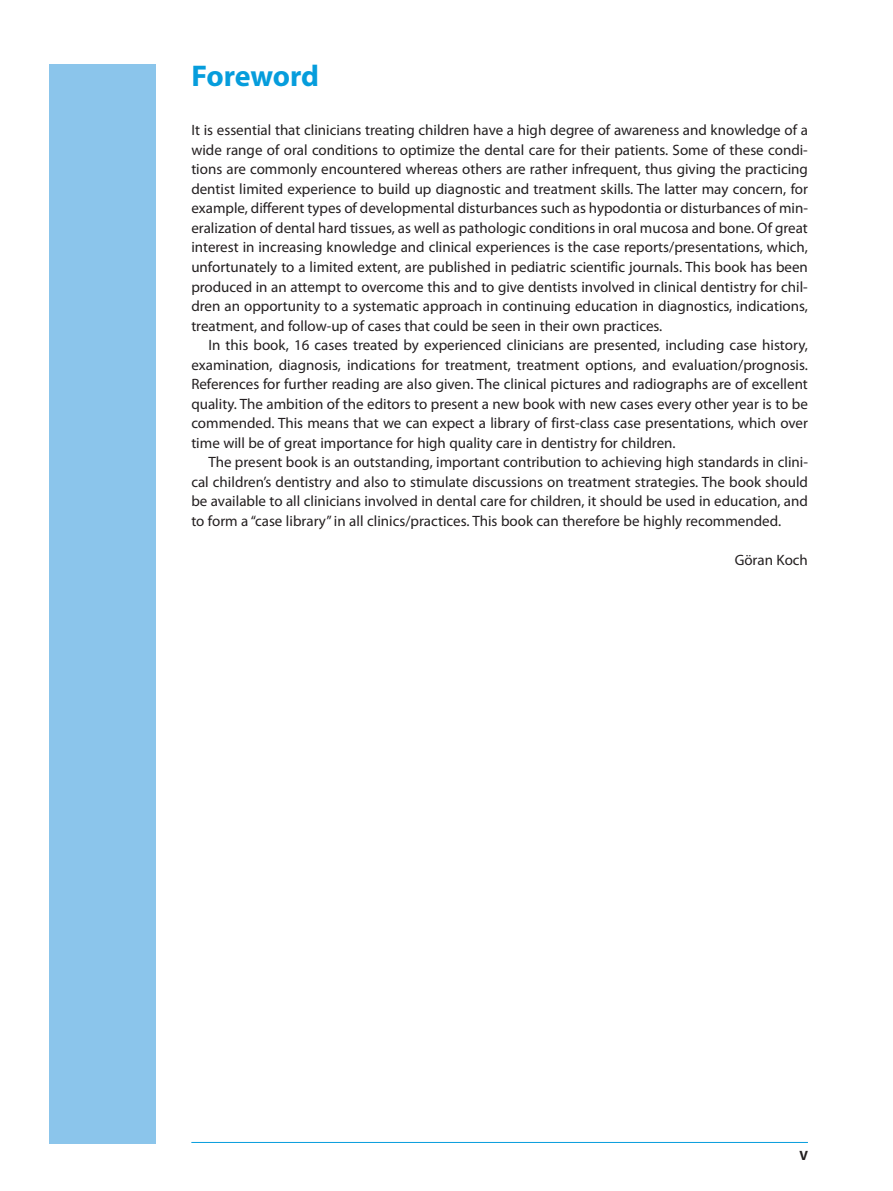
<style>
.page{position:relative;width:893px;height:1191px;background:#fff}
.page>*{position:absolute;margin:0;border:0;box-sizing:border-box;transform-origin:0 0}
.t1{font:700 30px "Myriad Pro";letter-spacing:-.01em;color:#069ddc}
.t2{font:15px "Myriad Pro";color:#231f20}
.t3{font:700 13.5px "Myriad Pro";color:#231f20}
</style>
<div class="page">
<div style="left:49px;top:64px;width:106px;height:1079px;background:#8bc5eb"></div>
<hr style="left:191px;top:1142px;width:617px;height:1px;background:#069ddc">
<p class="t1" style="left:191px;top:65px;width:129px">Foreword</p>
<p class="t2" style="left:191px;top:125px;width:618px">It is essential that clinicians treating children have a high degree of awareness and knowledge of a</p>
<p class="t2" style="left:191px;top:144px;width:618px">wide range of oral conditions to optimize the dental care for their patients. Some of these condi-</p>
<p class="t2" style="left:191px;top:164px;width:618px">tions are commonly encountered whereas others are rather infrequent, thus giving the practicing</p>
<p class="t2" style="left:191px;top:183px;width:618px">dentist limited experience to build up diagnostic and treatment skills. The latter may concern, for</p>
<p class="t2" style="left:191px;top:203px;width:618px">example, different types of developmental disturbances such as hypodontia or disturbances of min-</p>
<p class="t2" style="left:191px;top:222px;width:618px">eralization of dental hard tissues, as well as pathologic conditions in oral mucosa and bone. Of great</p>
<p class="t2" style="left:191px;top:242px;width:618px">interest in increasing knowledge and clinical experiences is the case reports/presentations, which,</p>
<p class="t2" style="left:191px;top:261px;width:618px">unfortunately to a limited extent, are published in pediatric scientific journals. This book has been</p>
<p class="t2" style="left:191px;top:281px;width:618px">produced in an attempt to overcome this and to give dentists involved in clinical dentistry for chil-</p>
<p class="t2" style="left:191px;top:300px;width:618px">dren an opportunity to a systematic approach in continuing education in diagnostics, indications,</p>
<p class="t2" style="left:191px;top:320px;width:473px">treatment, and follow-up of cases that could be seen in their own practices.</p>
<p class="t2" style="left:208px;top:339px;width:601px">In this book, 16 cases treated by experienced clinicians are presented, including case history,</p>
<p class="t2" style="left:191px;top:359px;width:618px">examination, diagnosis, indications for treatment, treatment options, and evaluation/prognosis.</p>
<p class="t2" style="left:191px;top:378px;width:618px">References for further reading are also given. The clinical pictures and radiographs are of excellent</p>
<p class="t2" style="left:191px;top:398px;width:618px">quality. The ambition of the editors to present a new book with new cases every other year is to be</p>
<p class="t2" style="left:191px;top:417px;width:618px">commended. This means that we can expect a library of first-class case presentations, which over</p>
<p class="t2" style="left:191px;top:437px;width:486px">time will be of great importance for high quality care in dentistry for children.</p>
<p class="t2" style="left:208px;top:456px;width:601px">The present book is an outstanding, important contribution to achieving high standards in clini-</p>
<p class="t2" style="left:191px;top:476px;width:618px">cal children’s dentistry and also to stimulate discussions on treatment strategies. The book should</p>
<p class="t2" style="left:191px;top:495px;width:618px">be available to all clinicians involved in dental care for children, it should be used in education, and</p>
<p class="t2" style="left:191px;top:515px;width:591px">to form a “case library” in all clinics/practices. This book can therefore be highly recommended.</p>
<p class="t2" style="left:735px;top:554px;width:75px">Göran Koch</p>
<p class="t3" style="left:799px;top:1150px;width:10px">V</p>
</div>
